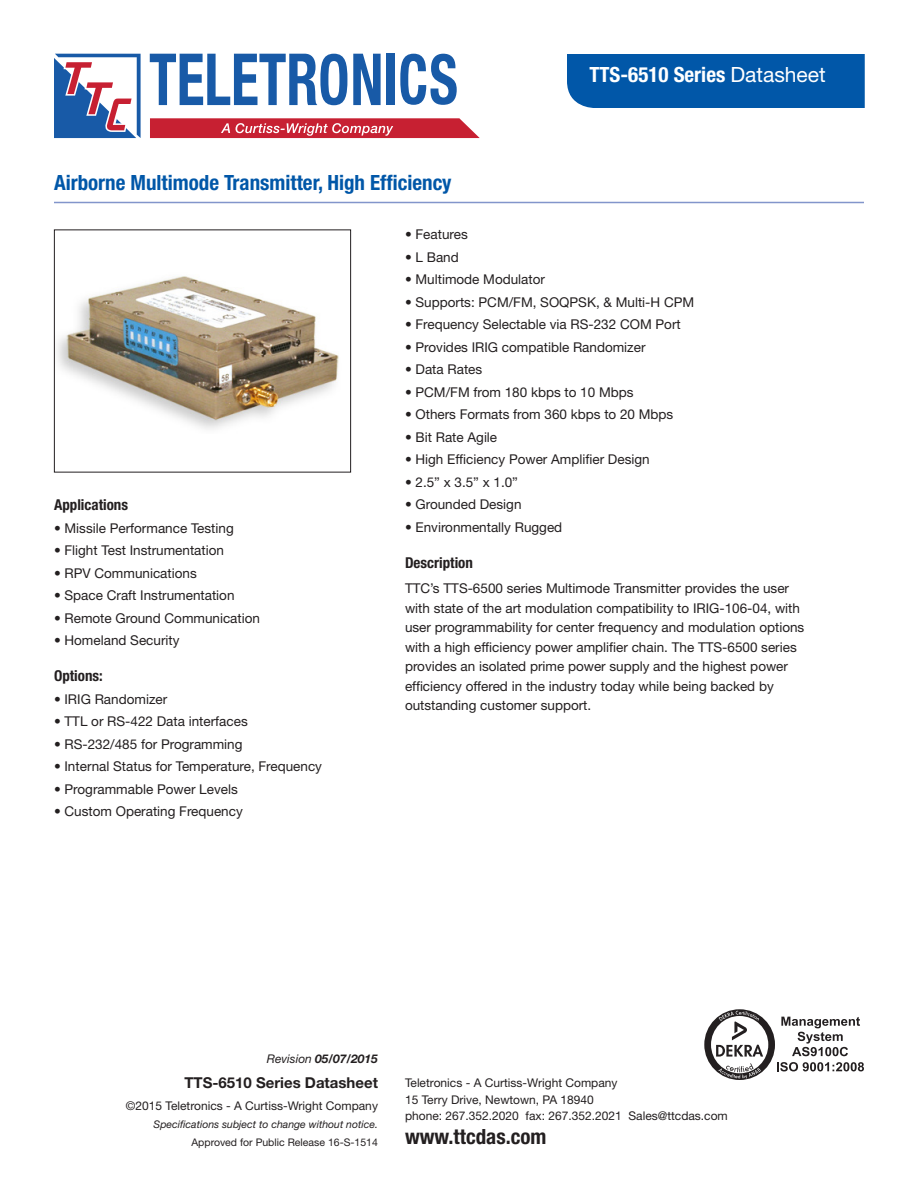
<style>
.page{position:relative;width:918px;height:1188px;background:#fff}
.page>*{position:absolute;margin:0;border:0;box-sizing:border-box;transform-origin:0 0}
.t1{font:700 condensed 21px "Helvetica Neue LT Std";color:#0157a8}
.t2{font:700 condensed 21px "Helvetica Neue LT Std";color:#fff}
.t3{font:700 condensed 21px "Helvetica Neue LT Std";color:#231f20}
.t4{font:700 condensed 15px "Helvetica Neue LT Std";color:#231f20}
.t5{font:700 15px "Helvetica Neue LT Std";color:#231f20}
.t6{font:13.5px/19.5px "Helvetica Neue LT Std";color:#231f20}
.t7{font:12px/16.5px "Helvetica Neue LT Std";color:#231f20}
.t8{font:italic 700 12px "Helvetica Neue LT Std";color:#231f20}
.t9{font:italic 10.5px "Helvetica Neue LT Std";color:#231f20}
.t10{font:10.5px "Helvetica Neue LT Std";color:#231f20}
.s1{font-weight:400;font-stretch:normal}
.s2{font-weight:400}
</style>
<div class="page">
<div style="left:567px;top:54px;width:298px;height:54px;background:#0157a8"></div>
<hr style="left:54px;top:202px;width:810px;height:1px;background:#8295cb">
<img style="left:57px;top:276px;width:282px;height:153px">
<div style="left:54px;top:230px;width:297px;height:242px;border:1px solid #231f20"></div>
<svg style="left:704px;top:1009px;width:160px;height:71px"></svg>
<svg style="left:54px;top:54px;width:87px;height:84px"></svg>
<svg style="left:150px;top:54px;width:197px;height:51px"></svg>
<svg style="left:353px;top:54px;width:28px;height:51px"></svg>
<div style="left:387px;top:54px;width:8px;height:51px;background:#185aa7"></div>
<svg style="left:400px;top:54px;width:57px;height:51px"></svg>
<svg style="left:150px;top:118px;width:330px;height:20px;background:#ce3d4d"></svg>
<h1 class="t1" style="left:54px;top:170px;width:399px">Airborne Multimode Transmitter, High Efficiency</h1>
<h1 class="t2" style="left:590px;top:62px;width:238px">TTS-6510 Series <span class="s1">Datasheet</span></h1>
<p class="t4" style="left:54px;top:496px;width:76px">Applications</p>
<p class="t6" style="left:54px;top:518px;width:181px">• Missile Performance Testing</p>
<p class="t6" style="left:54px;top:540px;width:172px">• Flight Test Instrumentation</p>
<p class="t6" style="left:54px;top:563px;width:144px">• RPV Communications</p>
<p class="t6" style="left:54px;top:585px;width:182px">• Space Craft Instrumentation</p>
<p class="t6" style="left:54px;top:608px;width:208px">• Remote Ground Communication</p>
<p class="t6" style="left:54px;top:630px;width:127px">• Homeland Security</p>
<p class="t4" style="left:54px;top:667px;width:50px">Options:</p>
<p class="t6" style="left:54px;top:689px;width:115px">• IRIG Randomizer</p>
<p class="t6" style="left:54px;top:711px;width:195px">• TTL or RS-422 Data interfaces</p>
<p class="t6" style="left:54px;top:734px;width:190px">• RS-232/485 for Programming</p>
<p class="t6" style="left:54px;top:756px;width:270px">• Internal Status for Temperature, Frequency</p>
<p class="t6" style="left:54px;top:779px;width:185px">• Programmable Power Levels</p>
<p class="t6" style="left:54px;top:801px;width:190px">• Custom Operating Frequency</p>
<p class="t6" style="left:405px;top:224px;width:64px">• Features</p>
<p class="t6" style="left:405px;top:247px;width:55px">• L Band</p>
<p class="t6" style="left:405px;top:269px;width:142px">• Multimode Modulator</p>
<p class="t6" style="left:405px;top:292px;width:291px">• Supports: PCM/FM, SOQPSK, &amp; Multi-H CPM</p>
<p class="t6" style="left:405px;top:314px;width:277px">• Frequency Selectable via RS-232 COM Port</p>
<p class="t6" style="left:405px;top:337px;width:242px">• Provides IRIG compatible Randomizer</p>
<p class="t6" style="left:405px;top:359px;width:79px">• Data Rates</p>
<p class="t6" style="left:405px;top:382px;width:230px">• PCM/FM from 180 kbps to 10 Mbps</p>
<p class="t6" style="left:405px;top:404px;width:270px">• Others Formats from 360 kbps to 20 Mbps</p>
<p class="t6" style="left:405px;top:427px;width:94px">• Bit Rate Agile</p>
<p class="t6" style="left:405px;top:449px;width:246px">• High Efficiency Power Amplifier Design</p>
<p class="t6" style="left:405px;top:472px;width:115px">• 2.5” x 3.5” x 1.0”</p>
<p class="t6" style="left:405px;top:494px;width:118px">• Grounded Design</p>
<p class="t6" style="left:405px;top:517px;width:159px">• Environmentally Rugged</p>
<p class="t4" style="left:405px;top:553px;width:69px">Description</p>
<p class="t6" style="left:405px;top:578px;width:401px">TTC’s TTS-6500 series Multimode Transmitter provides the user with state of the art modulation compatibility to IRIG-106-04, with user programmability for center frequency and modulation options with a high efficiency power amplifier chain. The TTS-6500 series provides an isolated prime power supply and the highest power efficiency offered in the industry today while being backed by outstanding customer support.</p>
<p class="t8" style="left:267px;top:1051px;width:113px"><span class="s2">Revision</span> 05/07/2015</p>
<p class="t5" style="left:184px;top:1073px;width:195px">TTS-6510 Series Datasheet</p>
<p class="t7" style="left:126px;top:1098px;width:254px">©2015 Teletronics - A Curtiss-Wright Company</p>
<p class="t9" style="left:154px;top:1118px;width:226px">Specifications subject to change without notice.</p>
<p class="t10" style="left:191px;top:1136px;width:188px">Approved for Public Release 16-S-1514</p>
<p class="t7" style="left:405px;top:1074px;width:324px">Teletronics - A Curtiss-Wright Company<br>15 Terry Drive, Newtown, PA 18940<br>phone: 267.352.2020 fax: 267.352.2021 Sales@ttcdas.com</p>
<h1 class="t3" style="left:405px;top:1124px;width:143px">www.ttcdas.com</h1>
</div>
